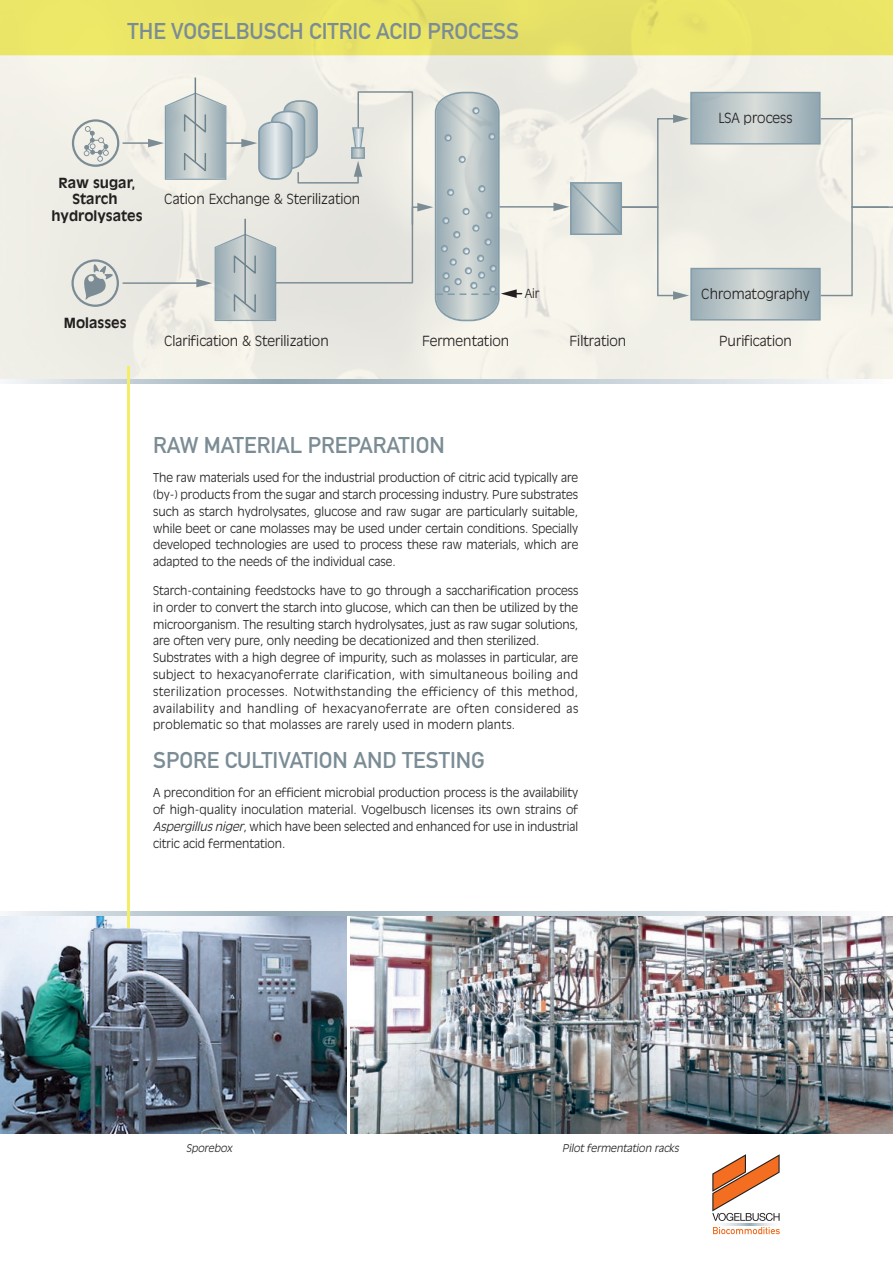
<style>
.page{position:relative;width:893px;height:1263px;background:#fff}
.page>*{position:absolute;margin:0;border:0;box-sizing:border-box;transform-origin:0 0}
.t1{font:22.5px "DIN Mittelschrift";color:#7b8c95}
.t2{font:300 13.8px "Antique Olive CE";color:#231f20}
.t3{font:700 13.8px/16.5px "Antique Olive";color:#231f20;text-align:center}
.t4{font:300 12.3px "Antique Olive CE";color:#231f20}
.t5{font:300 12px/16.8px "Antique Olive";color:#231f20;text-align:justify}
.t6{font:italic 300 10.5px "Antique Olive";color:#231f20}
.s1{font-style:italic}
</style>
<div class="page">
<img style="left:0;top:915px;width:346px;height:219px">
<img style="left:350px;top:915px;width:542px;height:219px">
<img style="left:0;top:0;width:893px;height:379px">
<hr style="left:499px;top:206px;width:57px;height:2px;background:#7b8c95">
<hr style="left:123px;top:282px;width:76px;height:2px;background:#7b8c95">
<svg style="left:71px;top:259px;width:48px;height:48px"></svg>
<svg style="left:72px;top:119px;width:47px;height:48px"></svg>
<hr style="left:123px;top:142px;width:28px;height:2px;background:#7b8c95">
<svg style="left:553px;top:114px;width:136px;height:186px"></svg>
<svg style="left:692px;top:94px;width:127px;height:49px"></svg>
<div style="left:690px;top:92px;width:131px;height:53px;border:1px solid #839ca9"></div>
<svg style="left:692px;top:270px;width:127px;height:49px"></svg>
<div style="left:690px;top:268px;width:131px;height:53px;border:1px solid #839ca9"></div>
<hr style="left:195px;top:78px;width:1px;height:84px;background:#6c818c">
<svg style="left:148px;top:90px;width:374px;height:231px"></svg>
<svg style="left:819px;top:117px;width:74px;height:180px"></svg>
<svg style="left:6px;top:379px;width:834px;height:4px"></svg>
<svg style="left:5px;top:911px;width:835px;height:4px"></svg>
<hr style="left:128px;top:366px;width:2px;height:562px;background:#f3ee67">
<svg style="left:713px;top:1227px;width:67px;height:7px"></svg>
<svg style="left:712px;top:1154px;width:68px;height:67px"></svg>
<svg style="left:723px;top:1224px;width:50px;height:1px"></svg>
<h1 class="t1" style="left:128px;top:18px;width:393px">THE VOGELBUSCH CITRIC ACID PROCESS</h1>
<p class="t3" style="left:51px;top:174px;width:93px">Raw sugar,<br>Starch hydrolysates</p>
<p class="t2" style="left:164px;top:192px;width:198px">Cation Exchange &amp; Sterilization</p>
<p class="t3" style="left:64px;top:314px;width:64px">Molasses</p>
<p class="t4" style="left:525px;top:286px;width:17px">Air</p>
<p class="t2" style="left:164px;top:333px;width:166px">Clarification &amp; Sterilization</p>
<p class="t2" style="left:422px;top:333px;width:89px">Fermentation</p>
<p class="t2" style="left:570px;top:333px;width:58px">Filtration</p>
<h1 class="t1" style="left:153px;top:432px;width:293px">RAW MATERIAL PREPARATION</h1>
<p class="t5" style="left:153px;top:469px;width:427px">The raw materials used for the industrial production of citric acid typically are (by-) products from the sugar and starch processing industry. Pure substrates such as starch hydrolysates, glucose and raw sugar are particularly suitable, while beet or cane molasses may be used under certain conditions. Specially developed technologies are used to process these raw materials, which are adapted to the needs of the individual case.</p>
<p class="t5" style="left:153px;top:582px;width:427px;text-align:left">Starch-containing feedstocks have to go through a saccharification process in order to convert the starch into glucose, which can then be utilized by the microorganism. The resulting starch hydrolysates, just as raw sugar solutions, are often very pure, only needing be decationized and then sterilized.<br>Substrates with a high degree of impurity, such as molasses in particular, are subject to hexacyanoferrate clarification, with simultaneous boiling and sterilization processes. Notwithstanding the efficiency of this method, availability and handling of hexacyanoferrate are often considered as problematic so that molasses are rarely used in modern plants.</p>
<h1 class="t1" style="left:153px;top:747px;width:333px">SPORE CULTIVATION AND TESTING</h1>
<p class="t5" style="left:153px;top:784px;width:427px">A precondition for an efficient microbial production process is the availability of high-quality inoculation material. Vogelbusch licenses its own strains of <span class="s1">Aspergillusniger</span>, which have been selected and enhanced for use in industrial citric acid fermentation.</p>
<p class="t2" style="left:718px;top:110px;width:76px">LSA process</p>
<p class="t2" style="left:701px;top:286px;width:110px">Chromatography</p>
<p class="t2" style="left:719px;top:333px;width:74px">Purification</p>
<p class="t6" style="left:186px;top:1142px;width:50px">Sporebox</p>
<p class="t6" style="left:562px;top:1142px;width:120px">Pilot fermentation racks</p>
</div>
